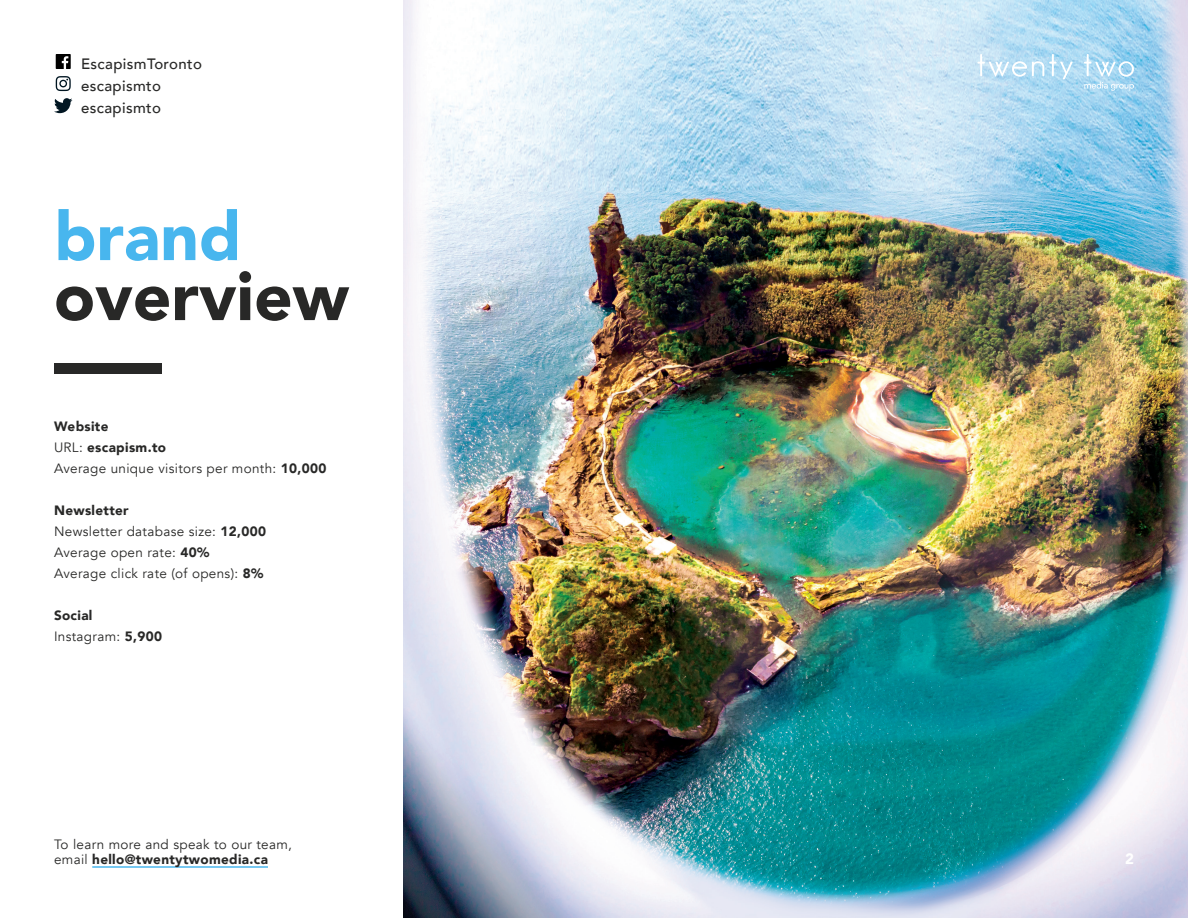
<style>
.page{position:relative;width:1188px;height:918px;background:#fff}
.page>*{position:absolute;margin:0;border:0;box-sizing:border-box;transform-origin:0 0}
.t1{font:900 67.5px/60px "Avenir";color:#282827}
.t2{font:500 15px/22px "Avenir";letter-spacing:.025em;color:#282827}
.t3{font:900 15px "Avenir";color:#fff}
.info_body{font:13.5px/15px "Avenir";letter-spacing:.025em;color:#282827}
.t4{font:900 13.5px "Avenir";letter-spacing:.025em;color:#282827}
.s1{color:#48b6ee}
.s2{font-weight:400}
.s3{font-weight:900}
</style>
<div class="page">
<img style="left:403px;top:0;width:785px;height:918px">
<div style="left:54px;top:363px;width:108px;height:11px;background:#282827"></div>
<hr style="left:92px;top:866px;width:176px;height:2px;background:#48b6ee">
<svg style="left:56px;top:54px;width:15px;height:15px"></svg>
<svg style="left:56px;top:76px;width:15px;height:15px"></svg>
<svg style="left:54px;top:98px;width:18px;height:15px"></svg>
<svg style="left:977px;top:54px;width:96px;height:25px"></svg>
<svg style="left:1084px;top:54px;width:50px;height:37px"></svg>
<p class="t2" style="left:81px;top:52px;width:123px">EscapismToronto escapismto escapismto</p>
<p class="t1" style="left:54px;top:205px;width:296px"><span class="s1">brand </span>overview</p>
<p class="t4" style="left:54px;top:415px;width:56px">Website</p>
<p class="t4" style="left:54px;top:436px;width:114px"><span class="s2">URL:</span> escapism.to</p>
<p class="info_body" style="left:54px;top:461px;width:274px">Average unique visitors per month: <span class="s3">10,000</span></p>
<p class="t4" style="left:54px;top:499px;width:76px">Newsletter</p>
<p class="info_body" style="left:54px;top:524px;width:214px">Newsletter database size: <span class="s3">12,000</span></p>
<p class="info_body" style="left:54px;top:545px;width:157px">Average open rate: <span class="s3">40%</span></p>
<p class="info_body" style="left:54px;top:566px;width:211px">Average click rate (of opens): <span class="s3">8%</span></p>
<p class="t4" style="left:54px;top:604px;width:40px">Social</p>
<p class="info_body" style="left:54px;top:629px;width:110px">Instagram: <span class="s3">5,900</span></p>
<p class="info_body" style="left:54px;top:837px;width:240px">To learn more and speak to our team, email <span class="s3">hello@twentytwomedia.ca</span></p>
<p class="t3" style="left:1125px;top:846px;width:10px">2</p>
</div>
